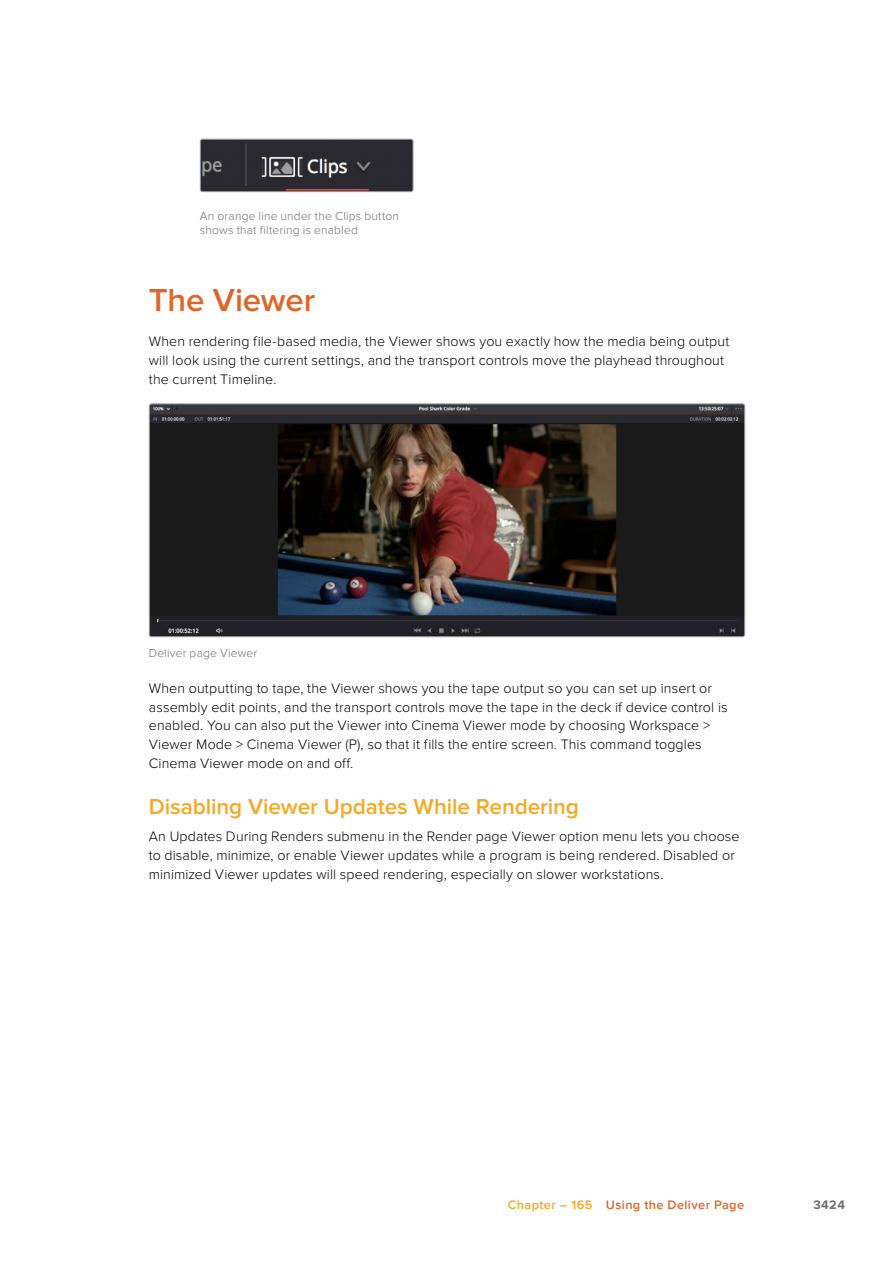
<style>
.page{position:relative;width:893px;height:1263px;background:#fff}
.page>*{position:absolute;margin:0;border:0;box-sizing:border-box;transform-origin:0 0}
.t1{font:600 33px "Proxima Nova";letter-spacing:-.01em;color:#dd6628}
.t2{font:600 22.5px "Proxima Nova";letter-spacing:-.005em;color:#f7a822}
.t3{font:300 14.25px/18.8px "Proxima Nova";letter-spacing:.005em;color:#000}
.t4{font:600 12.75px "Proxima Nova";letter-spacing:.03em;color:#dd6628}
.t5{font:700 12.75px "Proxima Nova";color:#6d6e71}
.t6{font:300 12px/14.4px "Proxima Nova";letter-spacing:.015em;color:#6d6e71}
.s1{color:#f7a822}
</style>
<div class="page">
<img style="left:200px;top:139px;width:213px;height:53px">
<div style="left:200px;top:139px;width:213px;height:53px;border:1px solid #939598;border-radius:2px"></div>
<img style="left:149px;top:405px;width:596px;height:232px">
<div style="left:149px;top:403px;width:596px;height:234px;border:1px solid #939598;border-radius:2px"></div>
<p class="t6" style="left:200px;top:209px;width:201px">An orange line under the Clips button shows that filtering is enabled</p>
<h1 class="t1" style="left:149px;top:281px;width:168px">The Viewer</h1>
<p class="t3" style="left:149px;top:332px;width:582px">When rendering file-based media, the Viewer shows you exactly how the media being output will look using the current settings, and the transport controls move the playhead throughout the current Timeline.</p>
<p class="t6" style="left:149px;top:646px;width:110px">Deliver page Viewer</p>
<p class="t3" style="left:149px;top:679px;width:580px">When outputting to tape, the Viewer shows you the tape output so you can set up insert or assembly edit points, and the transport controls move the tape in the deck if device control is enabled. You can also put the Viewer into Cinema Viewer mode by choosing Workspace &gt; Viewer Mode &gt; Cinema Viewer (P), so that it fills the entire screen. This command toggles Cinema Viewer mode on and off.</p>
<h2 class="t2" style="left:149px;top:793px;width:432px">Disabling Viewer Updates While Rendering</h2>
<p class="t3" style="left:149px;top:827px;width:592px">An Updates During Renders submenu in the Render page Viewer option menu lets you choose to disable, minimize, or enable Viewer updates while a program is being rendered. Disabled or minimized Viewer updates will speed rendering, especially on slower workstations.</p>
<p class="t4" style="left:508px;top:1198px;width:238px"><span class="s1">Chapter – 165</span> Using the Deliver Page</p>
<p class="t5" style="left:813px;top:1198px;width:33px">3424</p>
</div>
